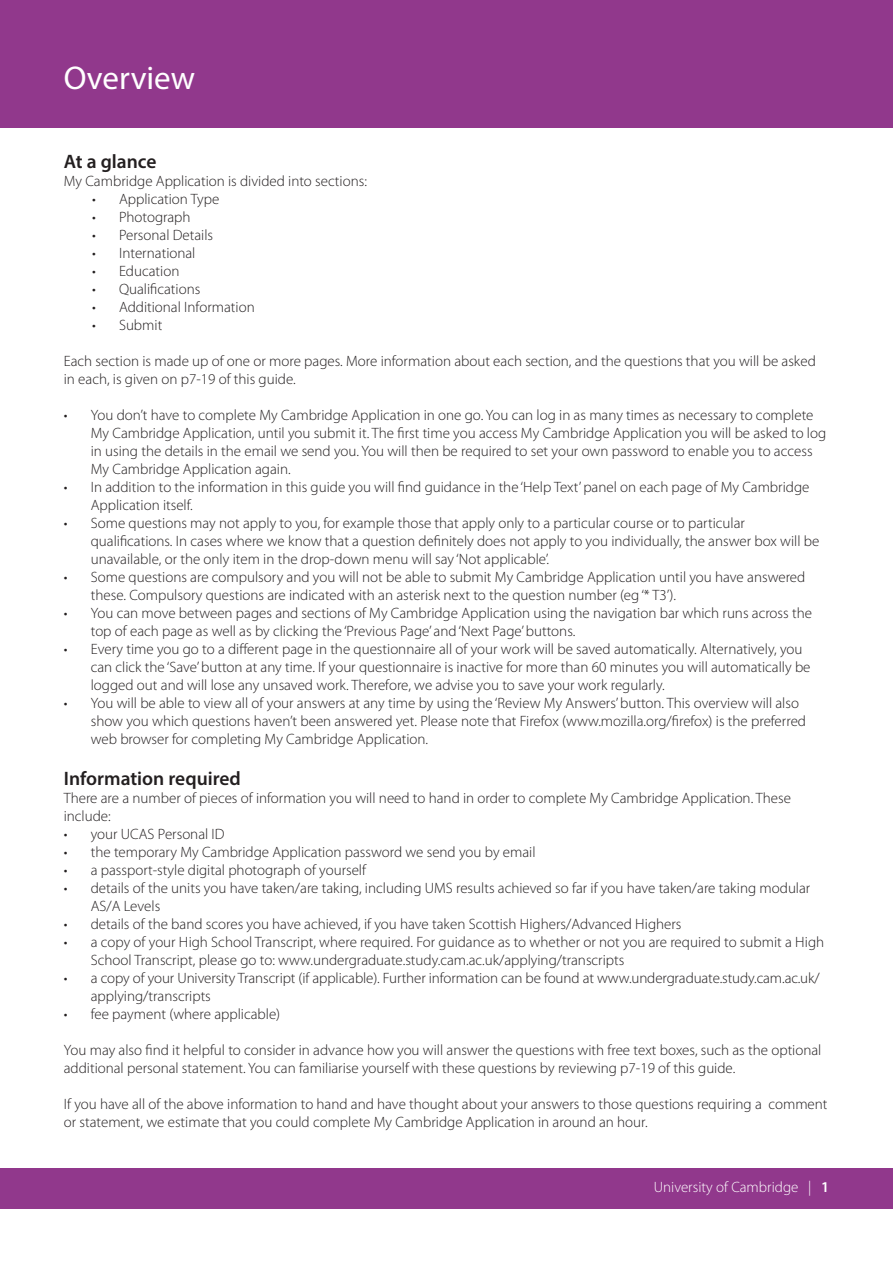
<style>
.page{position:relative;width:893px;height:1263px;background:#fff}
.page>*{position:absolute;margin:0;border:0;box-sizing:border-box;transform-origin:0 0}
.t1{font:33px "Myriad Pro";color:#fff}
.t2{font:600 19.5px "Myriad Pro";color:#231f20}
.t3{font:300 15px/18px "Myriad Pro";color:#231f20}
.t4{font:300 15px "Myriad Pro";color:#fff}
.t5{font:600 15px "Myriad Pro";color:#fff}
.s1{font-weight:600}
</style>
<div class="page">
<div style="left:0;top:1168px;width:893px;height:41px;background:#91388c"></div>
<div style="left:0;top:0;width:893px;height:128px;background:#91388c"></div>
<p class="t1" style="left:64px;top:57px;width:133px">Overview</p>
<p class="t2" style="left:64px;top:149px;width:94px">At a glance</p>
<p class="t3" style="left:64px;top:172px;width:305px">My Cambridge Application is divided into sections:</p>
<p class="t3" style="left:92px;top:190px;width:129px">• Application Type</p>
<p class="t3" style="left:92px;top:208px;width:100px">• Photograph</p>
<p class="t3" style="left:92px;top:226px;width:123px">• Personal Details</p>
<p class="t3" style="left:92px;top:244px;width:105px">• International</p>
<p class="t3" style="left:92px;top:262px;width:89px">• Education</p>
<p class="t3" style="left:92px;top:280px;width:110px">• Qualifications</p>
<p class="t3" style="left:92px;top:298px;width:164px">• Additional Information</p>
<p class="t3" style="left:92px;top:316px;width:72px">• Submit</p>
<p class="t3" style="left:64px;top:352px;width:754px">Each section is made up of one or more pages. More information about each section, and the questions that you will be asked in each, is given on p7-19 of this guide.</p>
<p class="t3" style="left:91px;top:406px;width:737px;text-indent:-27px">• You don’t have to complete My Cambridge Application in one go. You can log in as many times as necessary to complete My Cambridge Application, until you submit it. The first time you access My Cambridge Application you will be asked to log in using the details in the email we send you. You will then be required to set your own password to enable you to access My Cambridge Application again.</p>
<p class="t3" style="left:91px;top:478px;width:720px;text-indent:-27px">• In addition to the information in this guide you will find guidance in the ‘Help Text’ panel on each page of My Cambridge<br>Application itself.</p>
<p class="t3" style="left:91px;top:514px;width:730px;text-indent:-27px">• Some questions may not apply to you, for example those that apply only to a particular course or to particular qualifications. In cases where we know that a question definitely does not apply to you individually, the answer box will be unavailable, or the only item in the drop-down menu will say ‘Not applicable’.</p>
<p class="t3" style="left:91px;top:568px;width:716px;text-indent:-27px">• Some questions are compulsory and you will not be able to submit My Cambridge Application until you have answered these. Compulsory questions are indicated with an asterisk next to the question number (eg ‘* T3’).</p>
<p class="t3" style="left:91px;top:604px;width:723px;text-indent:-27px">• You can move between pages and sections of My Cambridge Application using the navigation bar which runs across the top of each page as well as by clicking the ‘Previous Page’ and ‘Next Page’ buttons.</p>
<p class="t3" style="left:91px;top:640px;width:721px;text-indent:-27px">• Every time you go to a different page in the questionnaire all of your work will be saved automatically. Alternatively, you can click the ‘Save’ button at any time. If your questionnaire is inactive for more than 60 minutes you will automatically be logged out and will lose any unsaved work. Therefore, we advise you to save your work regularly.</p>
<p class="t3" style="left:91px;top:694px;width:717px;text-indent:-27px">• You will be able to view all of your answers at any time by using the ‘Review My Answers’ button. This overview will also show you which questions haven’t been answered yet. Please note that Firefox (www.mozilla.org/firefox) is the preferred web browser for completing My Cambridge Application.</p>
<p class="t2" style="left:64px;top:766px;width:179px">Information required</p>
<p class="t3" style="left:64px;top:789px;width:729px">There are a number of pieces of information you will need to hand in order to complete My Cambridge Application. These include:</p>
<p class="t3" style="left:64px;top:825px;width:162px">• your UCAS Personal ID</p>
<p class="t3" style="left:64px;top:843px;width:473px">• the temporary My Cambridge Application password we send you by email</p>
<p class="t3" style="left:64px;top:861px;width:304px">• a passport-style digital photograph of yourself</p>
<p class="t3" style="left:91px;top:879px;width:721px;text-indent:-27px">• details of the units you have taken/are taking, including UMS results achieved so far if you have taken/are taking modular<br>AS/A Levels</p>
<p class="t3" style="left:64px;top:915px;width:619px">• details of the band scores you have achieved, if you have taken Scottish Highers/Advanced Highers</p>
<p class="t3" style="left:91px;top:933px;width:735px;text-indent:-27px">• a copy of your High School Transcript, where required. For guidance as to whether or not you are required to submit a High<br>School Transcript, please go to: www.undergraduate.study.cam.ac.uk/applying/transcripts</p>
<p class="t3" style="left:91px;top:969px;width:730px;text-indent:-27px">• a copy of your University Transcript (if applicable). Further information can be found at www.undergraduate.study.cam.ac.uk/ applying/transcripts</p>
<p class="t3" style="left:64px;top:1005px;width:218px">• fee payment (where applicable)</p>
<p class="t3" style="left:64px;top:1041px;width:759px">You may also find it helpful to consider in advance how you will answer the questions with free text boxes, such as the optional additional personal statement. You can familiarise yourself with these questions by reviewing p7-19 of this guide.</p>
<p class="t3" style="left:64px;top:1095px;width:765px">If you have all of the above information to hand and have thought about your answers to those questions requiring a comment or statement, we estimate that you could complete My Cambridge Application in around an hour.</p>
<p class="t4" style="left:654px;top:1179px;width:177px">University of Cambridge | <span class="s1">1</span></p>
<p class="t5" style="left:821px;top:1178px;width:10px">3</p>
</div>
